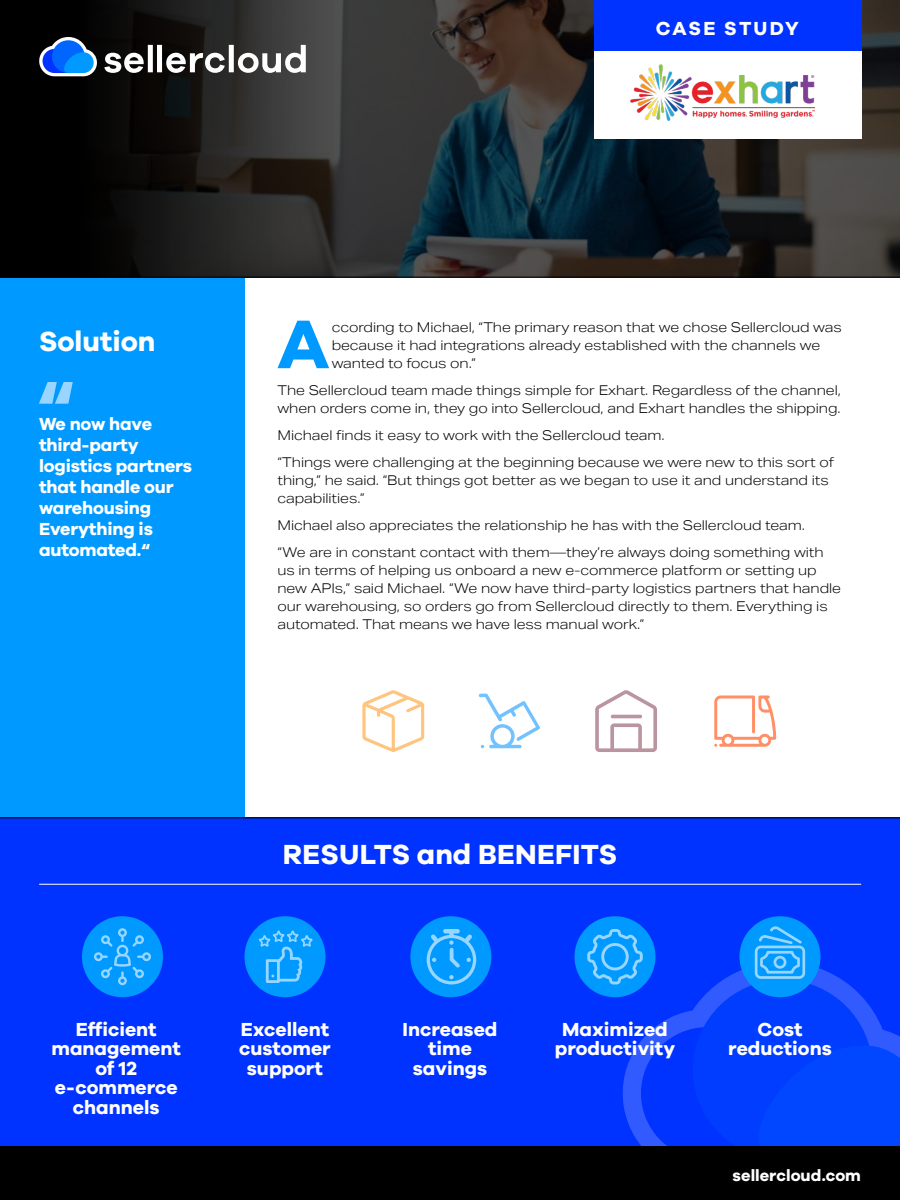
<style>
.page{position:relative;width:900px;height:1200px;background:#fff}
.page>*{position:absolute;margin:0;border:0;box-sizing:border-box;transform-origin:0 0}
.t1{font:700 70.95px "Galano Grotesque DEMO";color:#09f}
.t2{font:700 28.5px "Galano Grotesque DEMO";color:#fff}
.t3{font:700 19.5px/19.5px "Galano Grotesque DEMO";color:#fff;text-align:center}
.t4{font:700 19.5px "Galano Grotesque DEMO";letter-spacing:.105em;color:#fff}
.t5{font:700 18px/21px "Galano Grotesque DEMO";letter-spacing:-.01em;color:#fff}
.t6{font:700 16.5px "Galano Grotesque DEMO";color:#fff}
.t7{font:300 13.5px/18px "Aktiv Grotesk Ex";letter-spacing:-.005em;color:#000}
</style>
<div class="page">
<div style="left:0;top:1146px;width:900px;height:54px;background:#000"></div>
<div style="left:0;top:818px;width:900px;height:328px;background:#03f"></div>
<div style="left:0;top:278px;width:244px;height:540px;background:#09f"></div>
<div style="left:82px;top:916px;width:81px;height:81px;background:#09f;border-radius:50%"></div>
<div style="left:244px;top:916px;width:82px;height:81px;background:#09f;border-radius:50%"></div>
<div style="left:410px;top:916px;width:81px;height:81px;background:#09f;border-radius:50%"></div>
<div style="left:574px;top:916px;width:82px;height:81px;background:#09f;border-radius:50%"></div>
<div style="left:740px;top:916px;width:80px;height:81px;background:#09f;border-radius:50%"></div>
<hr style="left:39px;top:884px;width:822px;height:1px;background:#fff">
<svg style="left:39px;top:382px;width:34px;height:22px"></svg>
<div style="left:0;top:0;width:900px;height:278px;background:#000"></div>
<img style="left:73px;top:0;width:827px;height:277px">
<div style="left:594px;top:0;width:267px;height:139px;background:#fff"></div>
<div style="left:594px;top:0;width:267px;height:51px;background:#03f"></div>
<img style="left:631px;top:64px;width:183px;height:56px">
<svg style="left:362px;top:690px;width:62px;height:62px"></svg>
<svg style="left:479px;top:694px;width:61px;height:54px"></svg>
<svg style="left:94px;top:928px;width:57px;height:57px"></svg>
<svg style="left:595px;top:690px;width:62px;height:62px"></svg>
<svg style="left:714px;top:696px;width:62px;height:51px"></svg>
<svg style="left:259px;top:930px;width:54px;height:53px"></svg>
<svg style="left:427px;top:929px;width:49px;height:55px"></svg>
<hr style="left:0;top:818px;width:900px;height:1px;background:#000">
<svg style="left:587px;top:926px;width:313px;height:220px"></svg>
<svg style="left:39px;top:37px;width:58px;height:39px"></svg>
<svg style="left:104px;top:45px;width:202px;height:29px"></svg>
<h3 class="t4" style="left:656px;top:19px;width:145px">CASE STUDY</h3>
<h2 class="t2" style="left:39px;top:329px;width:118px">Solution</h2>
<h3 class="t5" style="left:39px;top:414px;width:155px">We now have third-party logistics partners that handle our warehousing<br>Everything is automated.“</h3>
<h1 class="t1" style="left:277px;top:314px;width:53px">A</h1>
<p class="t7" style="left:332px;top:318px;width:512px">ccording to Michael, “The primary reason that we chose Sellercloud was because it had integrations already established with the channels we wanted to focus on.”</p>
<p class="t7" style="left:277px;top:381px;width:565px">The Sellercloud team made things simple for Exhart. Regardless of the channel, when orders come in, they go into Sellercloud, and Exhart handles the shipping.</p>
<p class="t7" style="left:277px;top:422px;width:558px;line-height:27px">Michael finds it easy to work with the Sellercloud team.<br>“Things were challenging at the beginning because we were new to this sort of</p>
<p class="t7" style="left:277px;top:471px;width:553px">thing,” he said. “But things got better as we began to use it and understand its capabilities.”</p>
<p class="t7" style="left:277px;top:512px;width:548px;line-height:27px">Michael also appreciates the relationship he has with the Sellercloud team. “We are in constant contact with them—they’re always doing something with</p>
<p class="t7" style="left:277px;top:561px;width:565px">us in terms of helping us onboard a new e-commerce platform or setting up new APIs,” said Michael. “We now have third-party logistics partners that handle our warehousing, so orders go from Sellercloud directly to them. Everything is automated. That means we have less manual work.”</p>
<h2 class="t2" style="left:283px;top:842px;width:336px">RESULTS and BENEFITS</h2>
<h3 class="t3" style="left:51px;top:1021px;width:131px">Efficient management of 12 e-commerce channels</h3>
<h3 class="t3" style="left:239px;top:1021px;width:93px">Excellent customer support</h3>
<h3 class="t3" style="left:403px;top:1021px;width:96px">Increased time savings</h3>
<h3 class="t3" style="left:555px;top:1021px;width:122px">Maximized productivity</h3>
<h3 class="t3" style="left:728px;top:1021px;width:105px">Cost reductions</h3>
<p class="t6" style="left:733px;top:1168px;width:130px">sellercloud.com</p>
</div>
